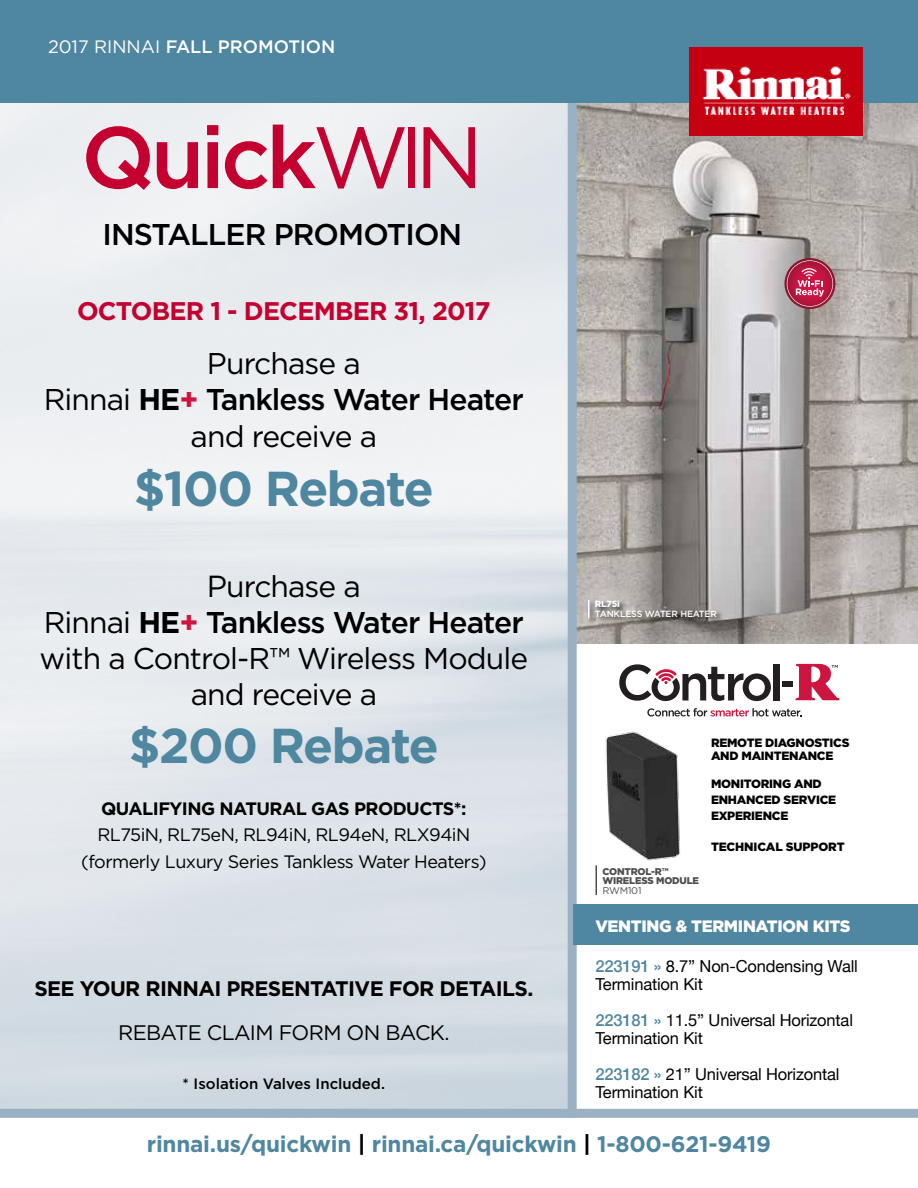
<style>
.page{position:relative;width:918px;height:1188px;background:#fff}
.page>*{position:absolute;margin:0;border:0;box-sizing:border-box;transform-origin:0 0}
.t1{font:500 87px "Gotham";letter-spacing:-.05em;color:#c3002f}
.t2{font:700 48.9px "Gotham";letter-spacing:-.03em;color:#4f86a0}
.t3{font:30px/36.2px "Gotham";letter-spacing:-.03em;color:#000;text-align:center}
.t4{font:500 30px "Gotham";letter-spacing:-.03em;color:#000}
.t5{font:700 25.5px "Gotham";letter-spacing:-.03em;color:#c3002f}
.t6{font:700 22.5px "Gotham";letter-spacing:-.01em;color:#4f86a0}
.t7{font:700 21px "Gotham";letter-spacing:-.03em;color:#000}
.t8{font:21px "Gotham";letter-spacing:-.03em;color:#000}
.t9{font:18px/26.1px "Gotham";letter-spacing:-.03em;color:#000;text-align:center}
.t10{font:700 18px "Gotham";letter-spacing:-.03em;color:#000}
.t11{font:500 18px "Gotham";color:#fff}
.t12{font:16.5px/18px "Helvetica Neue";letter-spacing:-.01em;color:#000}
.t13{font:900 16.5px "Gotham";letter-spacing:-.02em;color:#fff}
.t14{font:500 15px "Gotham";color:#000}
.t15{font:900 12px/15.8px "Gotham";letter-spacing:-.02em;color:#000}
.t16{font:900 9.75px/9.8px "Gotham";letter-spacing:-.02em;color:#4d4d4d}
.t17{font:9.75px "Gotham";letter-spacing:-.02em;color:#4d4d4d}
.t18{font:500 9px "Gotham";letter-spacing:-.02em;color:#fff}
.t19{font:900 9px "Gotham";letter-spacing:-.02em;color:#fff}
.s1{font-weight:400}
.s2{font-weight:700}
.s3{font-weight:700;color:#cd163f}
.s4{font-weight:500}
.s5{font-size:30.45px}
.s6{font-weight:500;color:#4f86a0}
.s7{color:#000}
</style>
<div class="page">
<img style="left:577px;top:103px;width:341px;height:541px">
<div style="left:568px;top:0;width:9px;height:1118px;background:#99b1c3"></div>
<div style="left:0;top:1109px;width:918px;height:9px;background:#99b1c3"></div>
<div style="left:0;top:0;width:918px;height:103px;background:#4f86a0"></div>
<img style="left:690px;top:47px;width:172px;height:89px">
<hr style="left:596px;top:865px;width:1px;height:30px;background:#4d4d4d">
<img style="left:605px;top:731px;width:75px;height:130px">
<svg style="left:784px;top:258px;width:51px;height:51px"></svg>
<svg style="left:787px;top:260px;width:46px;height:47px;background:#be4664"></svg>
<div style="left:587px;top:599px;width:137px;height:27px;background:#000;opacity:.75"></div>
<svg style="left:588px;top:600px;width:2px;height:18px"></svg>
<svg style="left:647px;top:708px;width:154px;height:8px"></svg>
<div style="left:774px;top:664px;width:6px;height:36px;background:#231f20"></div>
<div style="left:783px;top:682px;width:10px;height:5px;background:#231f20"></div>
<svg style="left:619px;top:664px;width:152px;height:37px"></svg>
<svg style="left:795px;top:664px;width:44px;height:36px"></svg>
<div style="left:573px;top:904px;width:344px;height:41px;background:#4f86a0"></div>
<p class="t11" style="left:48px;top:35px;width:289px"><span class="s1">2017 RINNAI</span> FALL PROMOTION</p>
<h1 class="t1" style="left:81px;top:100px;width:404px">Quick<span class="s1">WIN</span></h1>
<h3 class="t4" style="left:102px;top:215px;width:361px">INSTALLER PROMOTION</h3>
<h3 class="t5" style="left:77px;top:294px;width:415px">OCTOBER 1 - DECEMBER 31, 2017</h3>
<h3 class="t3" style="left:44px;top:345px;width:482px">Purchase a<br>Rinnai <span class="s2">HE</span><span class="s3">+</span> <span class="s4">Tankless Water Heater </span>and receive a</h3>
<h2 class="t2" style="left:134px;top:456px;width:302px">$100 Rebate</h2>
<h3 class="t3" style="left:40px;top:568px;width:490px"><span class="s5">P</span>urchase a<br>Rinnai <span class="s2">HE</span><span class="s3">+</span> <span class="s4">Tankless Water Heater </span>with a Control-R™ Wireless Module and receive a</h3>
<h2 class="t2" style="left:129px;top:713px;width:311px">$200 Rebate</h2>
<p class="t10" style="left:101px;top:797px;width:367px">QUALIFYING NATURAL GAS PRODUCTS*:</p>
<p class="t9" style="left:81px;top:822px;width:407px">RL75iN, RL75eN, RL94iN, RL94eN, RLX94iN (formerly Luxury Series Tankless Water Heaters)</p>
<p class="t7" style="left:34px;top:975px;width:501px">SEE YOUR RINNAI PRESENTATIVE FOR DETAILS.</p>
<p class="t8" style="left:118px;top:1019px;width:333px">REBATE CLAIM FORM ON BACK.</p>
<p class="t14" style="left:183px;top:1074px;width:204px">* Isolation Valves Included.</p>
<p class="t19" style="left:595px;top:599px;width:26px">RL75i</p>
<p class="t18" style="left:595px;top:608px;width:124px">TANKLESS WATER HEATER</p>
<p class="t16" style="left:602px;top:866px;width:98px">CONTROL-R™<br>WIRELESS MODULE</p>
<p class="t17" style="left:602px;top:884px;width:41px">RWM101</p>
<p class="t15" style="left:711px;top:736px;width:140px;line-height:12.8px">REMOTE DIAGNOSTICS<br>AND MAINTENANCE</p>
<p class="t15" style="left:711px;top:776px;width:127px">MONITORING AND<br>ENHANCED SERVICE<br>EXPERIENCE</p>
<p class="t15" style="left:711px;top:839px;width:135px">TECHNICAL SUPPORT</p>
<p class="t13" style="left:595px;top:916px;width:257px">VENTING &amp; TERMINATION KITS</p>
<p class="t12" style="left:596px;top:958px;width:264px"><span class="s6">223191 »</span> 8.7” Non-Condensing Wall<br>Termination Kit</p>
<p class="t12" style="left:596px;top:1012px;width:259px"><span class="s6">223181 »</span> 11.5” Universal Horizontal<br>Termination Kit</p>
<p class="t12" style="left:596px;top:1066px;width:246px"><span class="s6">223182 »</span> 21” Universal Horizontal<br>Termination Kit</p>
<h3 class="t6" style="left:147px;top:1129px;width:626px">rinnai.us/quickwin <span class="s7">|</span> rinnai.ca/quickwin <span class="s7">|</span> 1-800-621-9419</h3>
</div>
